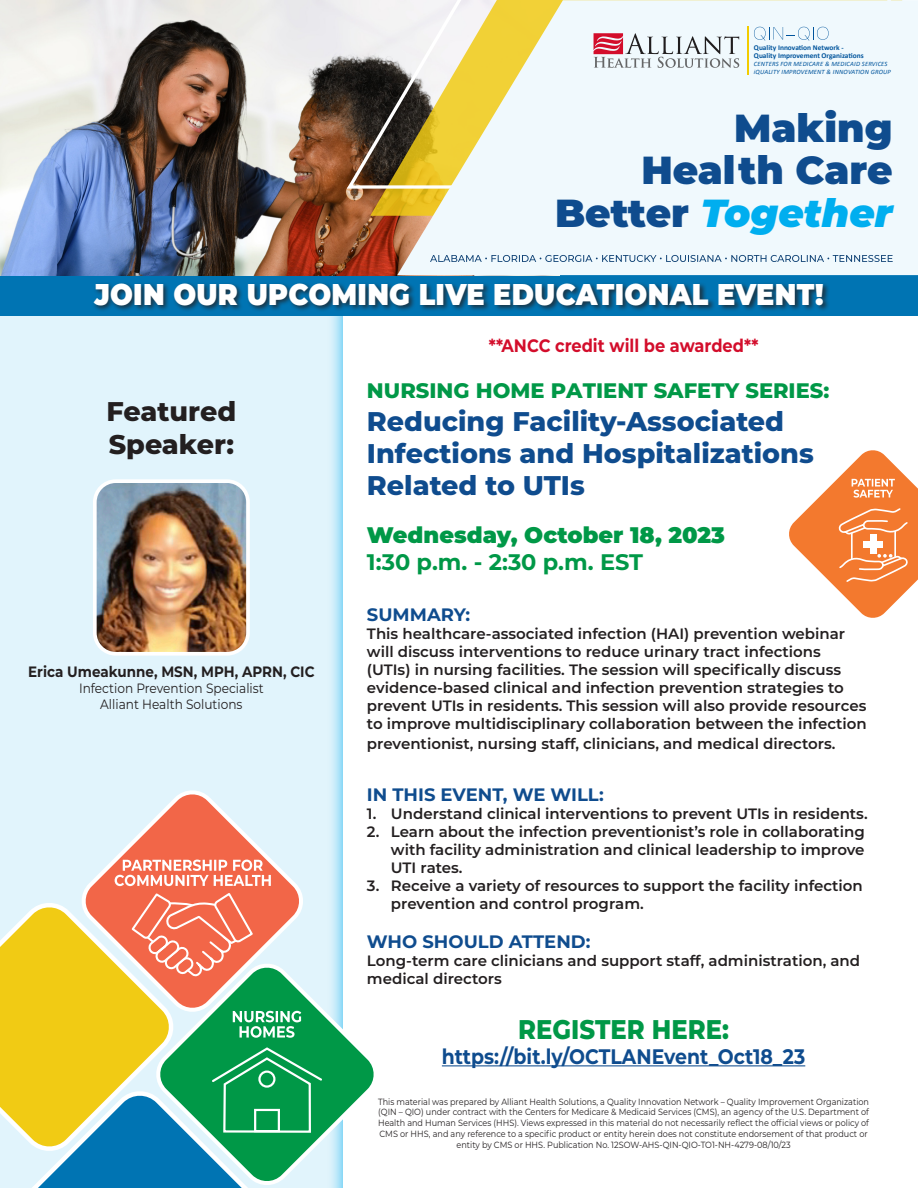
<style>
.page{position:relative;width:918px;height:1188px;background:#fff}
.page>*{position:absolute;margin:0;border:0;box-sizing:border-box;transform-origin:0 0}
.t1{font:900 39.15px/42.2px "Montserrat";color:#0f4c8e;text-align:right}
.t2{font:900 30px "Montserrat";letter-spacing:.01em;color:#fff;scale:.9 1}
.t3{font:800 27px/32.4px "Montserrat";color:#0f4c8e}
.t4{font:800 27px/32.4px "Montserrat";color:#231f20}
.t5{font:800 27px "Montserrat";color:#009847;scale:.9 1}
.t6{font:900 22.5px "Montserrat";color:#009847}
.t7{font:700 22.5px "Montserrat";color:#009847}
.t8{font:700 21px "Montserrat";color:#0f4c8e;scale:.9 1}
.t9{font:800 21px "Montserrat";color:#009847}
.t10{font:700 18px "Montserrat";color:#0f4c8e}
.t11{font:700 18px "Montserrat";color:#d30d2b;scale:.9 1}
.t12{font:600 15px/18px "Montserrat";color:#231f20}
.t13{font:700 15px "Montserrat";color:#231f20;scale:.9 1}
.t14{font:13.5px "Montserrat";color:#231f20;scale:.9 1}
.t15{font:9px/10.8px "Montserrat";color:#231f20;text-align:center;scale:.9 1}
.t16{font:700 7.35px "Calibri";color:#00549c}
.t17{font:italic 6.6px "Calibri";letter-spacing:.025em;color:#00549c}
.s1{font-style:italic;color:#00aeef}
</style>
<div class="page">
<svg style="left:789px;top:450px;width:129px;height:168px"></svg>
<div style="left:0;top:309px;width:343px;height:879px;background:#e1f4fc"></div>
<svg style="left:332px;top:316px;width:11px;height:647px;background:#b3e5f8"></svg>
<svg style="left:324px;top:963px;width:50px;height:225px"></svg>
<svg style="left:113px;top:790px;width:159px;height:70px"></svg>
<div style="left:0;top:274px;width:918px;height:42px;background:#0074b3"></div>
<svg style="left:0;top:860px;width:324px;height:328px"></svg>
<img style="left:0;top:0;width:397px;height:275px">
<svg style="left:344px;top:0;width:53px;height:190px"></svg>
<svg style="left:397px;top:0;width:521px;height:275px;fill:#f0f9fd"></svg>
<svg style="left:430px;top:255px;width:463px;height:7px"></svg>
<svg style="left:754px;top:27px;width:75px;height:14px"></svg>
<hr style="left:747px;top:26px;width:2px;height:49px;background:#f2cc00">
<svg style="left:594px;top:33px;width:145px;height:35px"></svg>
<hr style="left:442px;top:1065px;width:363px;height:1px;background:#0f4c8e">
<div style="left:92px;top:282px;width:738px;height:31px;background:#231f20;opacity:.75"></div>
<img style="left:98px;top:484px;width:147px;height:167px">
<div style="left:93px;top:479px;width:157px;height:177px;border:4px solid #fff;border-radius:21px"></div>
<p class="t16" style="left:754px;top:43px;width:91px">Quality Innovation Network -</p>
<p class="t16" style="left:754px;top:51px;width:111px">Quality Improvement Organizations</p>
<p class="t17" style="left:754px;top:59px;width:135px">CENTERS FOR MEDICARE &amp; MEDICAID SERVICES</p>
<p class="t17" style="left:754px;top:67px;width:139px">iQUALITY IMPROVEMENT &amp; INNOVATION GROUP</p>
<p class="t1" style="left:555px;top:105px;width:339px">Making<br>Health Care<br>Better <span class="s1">Together</span></p>
<p class="t2" style="left:94px;top:272px;width:812px">JOIN OUR UPCOMING LIVE EDUCATIONAL EVENT!</p>
<p class="t11" style="left:489px;top:333px;width:301px">**ANCC credit will be awarded**</p>
<p class="t4" style="left:107px;top:394px;width:131px">Featured<br>Speaker:</p>
<p class="t13" style="left:28px;top:661px;width:320px">Erica Umeakunne, MSN, MPH, APRN, CIC</p>
<p class="t14" style="left:79px;top:679px;width:207px">Infection Prevention Specialist</p>
<p class="t14" style="left:100px;top:695px;width:160px">Alliant Health Solutions</p>
<p class="t9" style="left:367px;top:375px;width:464px">NURSING HOME PATIENT SAFETY SERIES:</p>
<p class="t3" style="left:367px;top:403px;width:448px">Reducing Facility-Associated<br>Infections and Hospitalizations<br>Related to UTIs</p>
<p class="t6" style="left:367px;top:518px;width:360px">Wednesday, October 18, 2023</p>
<p class="t7" style="left:367px;top:546px;width:278px">1:30 p.m. - 2:30 p.m. EST</p>
<p class="t10" style="left:367px;top:602px;width:105px">SUMMARY:</p>
<p class="t12" style="left:367px;top:624px;width:501px">This healthcare-associated infection (HAI) prevention webinar will discuss interventions to reduce urinary tract infections (UTIs) in nursing facilities. The session will specifically discuss evidence-based clinical and infection prevention strategies to prevent UTIs in residents. This session will also provide resources to improve multidisciplinary collaboration between the infection</p>
<p class="t12" style="left:367px;top:734px;width:470px">preventionist, nursing staff, clinicians, and medical directors.</p>
<p class="t10" style="left:367px;top:782px;width:238px">IN THIS EVENT, WE WILL:</p>
<p class="t12" style="left:367px;top:804px;width:502px">1. Understand clinical interventions to prevent UTIs in residents.</p>
<p class="t12" style="left:391px;top:822px;width:475px;text-align:justify;text-indent:-24px">2. Learn about the infection preventionist’s role in collaborating with facility administration and clinical leadership to improve UTI rates.</p>
<p class="t12" style="left:391px;top:876px;width:473px;text-indent:-24px">3. Receive a variety of resources to support the facility infection prevention and control program.</p>
<p class="t10" style="left:367px;top:929px;width:225px">WHO SHOULD ATTEND:</p>
<p class="t12" style="left:367px;top:951px;width:495px">Long-term care clinicians and support staff, administration, and medical directors</p>
<p class="t5" style="left:518px;top:1009px;width:235px">REGISTER HERE:</p>
<p class="t8" style="left:442px;top:1041px;width:405px">https://bit.ly/OCTLANEvent_Oct18_23</p>
<p class="t15" style="left:378px;top:1096px;width:547px">This material was prepared by Alliant Health Solutions, a Quality Innovation Network – Quality Improvement Organization (QIN – QIO) under contract with the Centers for Medicare &amp; Medicaid Services (CMS), an agency of the U.S. Department of Health and Human Services (HHS). Views expressed in this material do not necessarily reflect the official views or policy of CMS or HHS, and any reference to a specific product or entity herein does not constitute endorsement of that product or entity by CMS or HHS. Publication No. 12SOW-AHS-QIN-QIO-TO1-NH-4279-08/10/23</p>
</div>
